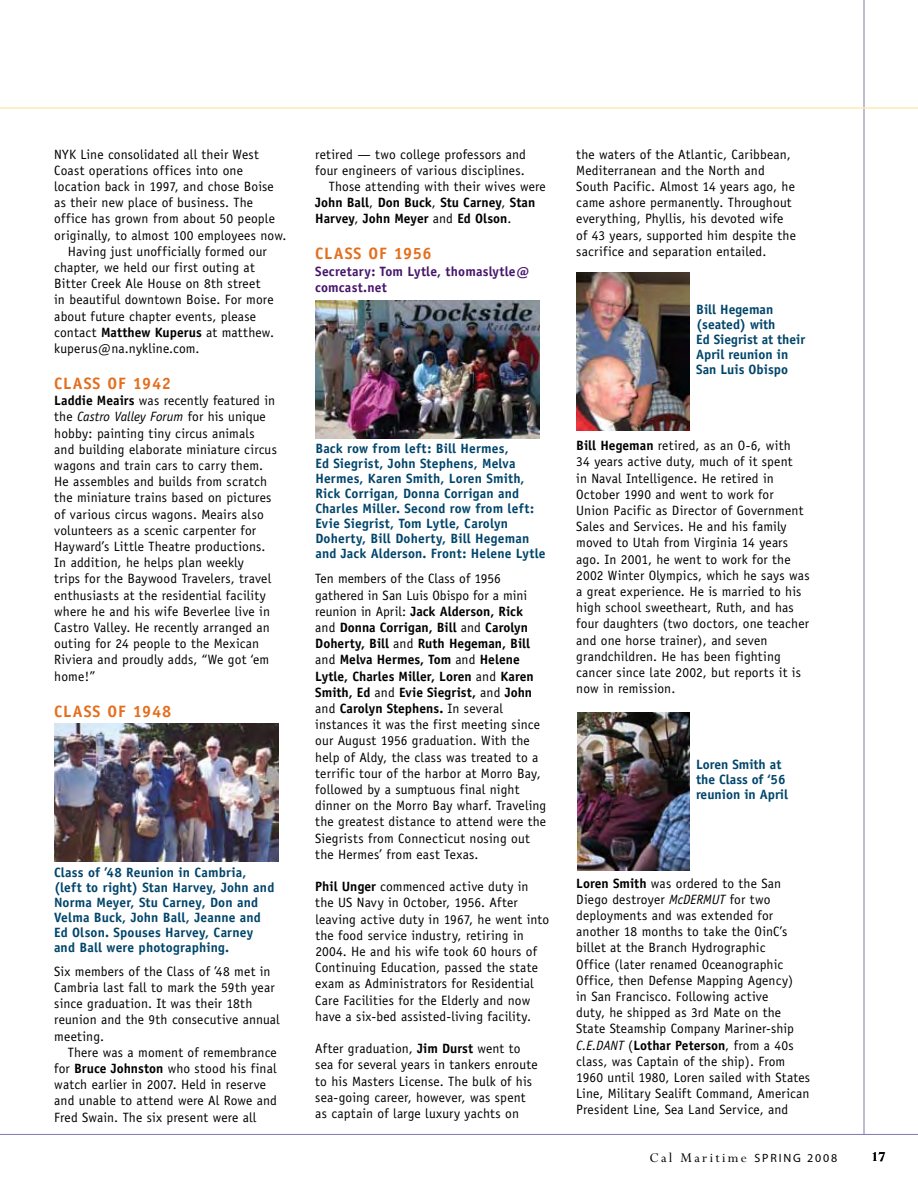
<style>
.page{position:relative;width:918px;height:1188px;background:#fff}
.page>*{position:absolute;margin:0;border:0;box-sizing:border-box;transform-origin:0 0}
.t1{font:700 16.5px "Officina Sans";letter-spacing:.04em;color:#e36f1e}
.t2{font:15px "Perpetua";letter-spacing:.15em;color:#000}
.t3{font:700 15px "Perpetua";color:#000}
.t4{font:13.5px/16.2px "Officina Sans";letter-spacing:.015em;color:#000}
.t5{font:700 13.5px/15px "Officina Sans";letter-spacing:.01em;color:#00456b}
.t6{font:700 13.5px "Officina Sans";color:#000}
.t7{font:700 13.5px/16.2px "Officina Sans";letter-spacing:.015em;color:#46166b}
.t8{font:12px "Myriad";letter-spacing:.15em;color:#000}
.s1{font-weight:700}
.s2{font-style:italic}
.s3{font-weight:400}
.s4{font-family:"Myriad";font-size:12px}
</style>
<div class="page">
<hr style="left:0;top:1134px;width:918px;height:1px;background:#8276ad">
<hr style="left:864px;top:0;width:1px;height:1134px;background:#8276ad">
<hr style="left:0;top:107px;width:918px;height:2px;background:#ffebac">
<img style="left:55px;top:724px;width:224px;height:138px">
<img style="left:577px;top:272px;width:112px;height:159px">
<img style="left:578px;top:712px;width:111px;height:159px">
<img style="left:315px;top:300px;width:224px;height:138px">
<p class="t4" style="left:54px;top:146px;width:234px">NYK Line consolidated all their West Coast operations offices into one location back in 1997, and chose Boise as their new place of business. The office has grown from about 50 people originally, to almost 100 employees now.<br>Having just unofficially formed our chapter, we held our first outing at Bitter Creek Ale H ouse on 8th street<br>in beautiful downtown Boise. For more about future chapter events, please contact <span class="s1">Matthew Kuperus</span> at matthew. kuperus@na.nykline.com.</p>
<p class="t1" style="left:54px;top:373px;width:19px">Class</p>
<p class="t1" style="left:108px;top:373px;width:65px">of 1942</p>
<p class="t4" style="left:54px;top:393px;width:224px"><span class="s1">Laddie Meairs</span> was recently featured in the <span class="s2">Castro Valley Forum</span> for his unique hobby: painting tiny circus animals and building elaborate miniature circus wagons and train cars to carry them.<br>H e assembles and builds from scratch the miniature trains based on pictures of various circus wagons. Meairs also volunteers as a scenic carpenter for<br>H ayward’s Little Theatre productions.<br>In addition, he helps plan weekly<br>trips for the Baywood Travelers, travel enthusiasts at the residential facility where he and his wife Beverlee live in Castro Valley. H e recently arranged an outing for 24 people to the Mexican Riviera and proudly adds, “We got ‘em home!”</p>
<p class="t1" style="left:54px;top:701px;width:19px">Class</p>
<p class="t1" style="left:108px;top:701px;width:65px">of 1948</p>
<p class="t5" style="left:54px;top:865px;width:222px">Class of ’48 Reunion in Cambria, (left to right) Stan H arvey, John and<br>N orma Meyer, Stu Carney, Don and<br>Velma Buck, John Ball, Jeanne and<br>Ed Olson. Spouses H arvey, Carney and Ball were photographing.</p>
<p class="t4" style="left:54px;top:963px;width:227px">Six members of the Class of ’48 met in<br>Cambria last fall to mark the 59th year since graduation. It was their 18th reunion and the 9th consecutive annual meeting.</p>
<p class="t4" style="left:54px;top:1044px;width:224px;text-indent:14px">There was a moment of remembrance for <span class="s1">Bruce Johnston</span> who stood his final watch earlier in 2007. H eld in reserve and unable to attend were Al Rowe and Fred Swain. The six present were all</p>
<p class="t4" style="left:315px;top:146px;width:212px">retired — two college professors and</p>
<p class="t4" style="left:315px;top:162px;width:211px">four engineers of various disciplines.</p>
<p class="t4" style="left:329px;top:178px;width:219px">Those attending with their wives were</p>
<p class="t6" style="left:315px;top:194px;width:222px">John Ball<span class="s3">,</span> Don Buck<span class="s3">,</span> Stu Carney<span class="s3">,</span> Stan</p>
<p class="t6" style="left:315px;top:210px;width:198px">H arvey<span class="s3">,</span> John Meyer <span class="s3">and</span> Ed Olson<span class="s3">.</span></p>
<p class="t1" style="left:315px;top:244px;width:19px">Class</p>
<p class="t1" style="left:369px;top:244px;width:65px">of 1956</p>
<p class="t7" style="left:315px;top:263px;width:216px">Secretary: Tom Lytle, thomaslytle@ comcast.net</p>
<p class="t5" style="left:315px;top:441px;width:232px">Back row from left: Bill H ermes,<br>Ed Siegrist, John Stephens, Melva<br>H ermes, Karen Smith, Loren Smith, Rick Corrigan, Donna Corrigan and Charles Miller. Second row from left:<br>Evie Siegrist, Tom Lytle, Carolyn Doherty, Bill Doherty, Bill H egeman and Jack Alderson. Front: H elene Lytle</p>
<p class="t4" style="left:315px;top:571px;width:233px">Ten members of the Class of 1956 gathered in San Luis Obispo for a mini reunion in April: <span class="s1">Jack Alderson, Rick </span>and <span class="s1">Donna Corrigan, Bill</span> and <span class="s1">Carolyn Doherty, Bill</span> and <span class="s1">Ruth H egeman, Bill </span>and <span class="s1">Melva Hermes, Tom</span> and <span class="s1">Helene Lytle, Charles Miller, Loren</span> and <span class="s1">Karen Smith, Ed</span> and <span class="s1">Evie Siegrist,</span> and <span class="s1">John </span>and <span class="s1">Carolyn Stephens.</span> In several instances it was the first meeting since our August 1956 graduation. With the help of Aldy, the class was treated to a terrific tour of the harbor at Morro Bay, followed by a sumptuous final night dinner on the Morro Bay wharf. Traveling the greatest distance to attend were the Siegrists from Connecticut nosing out the H ermes’ from east Texas.</p>
<p class="t4" style="left:315px;top:879px;width:236px"><span class="s1">Phil Unger</span> commenced active duty in the US Navy in October, 1956. After leaving active duty in 1967, he went into the food service industry, retiring in 2004. H e and his wife took 60 hours of Continuing Education, passed the state exam as Administrators for Residential Care Facilities for the Elderly and now have a six-bed assisted-living facility.</p>
<p class="t4" style="left:315px;top:1041px;width:224px">After graduation, <span class="s1">Jim Durst</span> went to sea for several years in tankers enroute to his Masters License. The bulk of his sea-going career, however, was spent as captain of large luxury yachts on</p>
<p class="t4" style="left:576px;top:146px;width:221px">the waters of the Atlantic, Caribbean, Mediterranean and the North and South Pacific. Almost 14 years ago, he came ashore permanently. Throughout everything, Phyllis, his devoted wife of 43 years, supported him despite the sacrifice and separation entailed.</p>
<p class="t5" style="left:696px;top:302px;width:110px">Bill H egeman (seated) with<br>Ed Siegrist at their<br>April reunion in<br>San Luis Obispo</p>
<p class="t4" style="left:576px;top:438px;width:235px"><span class="s1">Bill Hegeman</span> retired, as an O-6, with<br>34 years active duty, much of it spent<br>in Naval Intelligence. H e retired in October 1990 and went to work for Union Pacific as Director of Government Sales and Services. H e and his family moved to Utah from Virginia 14 years ago. In 2001, he went to work for the 2002 Winter Olympics, which he says was a great experience. H e is married to his high school sweetheart, Ruth, and has four daughters (two doctors, one teacher and one horse trainer), and seven grandchildren. He has been fighting cancer since late 2002, but reports it is now in remission.</p>
<p class="t5" style="left:696px;top:757px;width:94px">Loren Smith at the Class of ‘56 reunion in April</p>
<p class="t4" style="left:576px;top:875px;width:236px"><span class="s1">Loren Smith</span> was ordered to the San Diego destroyer <span class="s2">McDERMUT</span> for two deployments and was extended for another 18 months to take the OinC’s billet at the Branch Hydrographic<br>Office (later renamed Oceanographic Office, then Defense Mapping Agency)<br>in San Francisco. Following active<br>duty, he shipped as 3rd Mate on the State Steamship Company Mariner-ship <span class="s2">C.E.DANT</span> (<span class="s1">Lothar Peterson</span>, from a 40s class, was Captain of the ship). From 1960 until 1980, Loren sailed with States Line, Military Sealift Command, American President Line, Sea Land Service, and</p>
<p class="t2" style="left:650px;top:1149px;width:114px">Cal Maritime <span class="s4">SPR</span></p>
<p class="t8" style="left:779px;top:1152px;width:60px">ING 2008</p>
<p class="t3" style="left:872px;top:1149px;width:15px">17</p>
</div>
